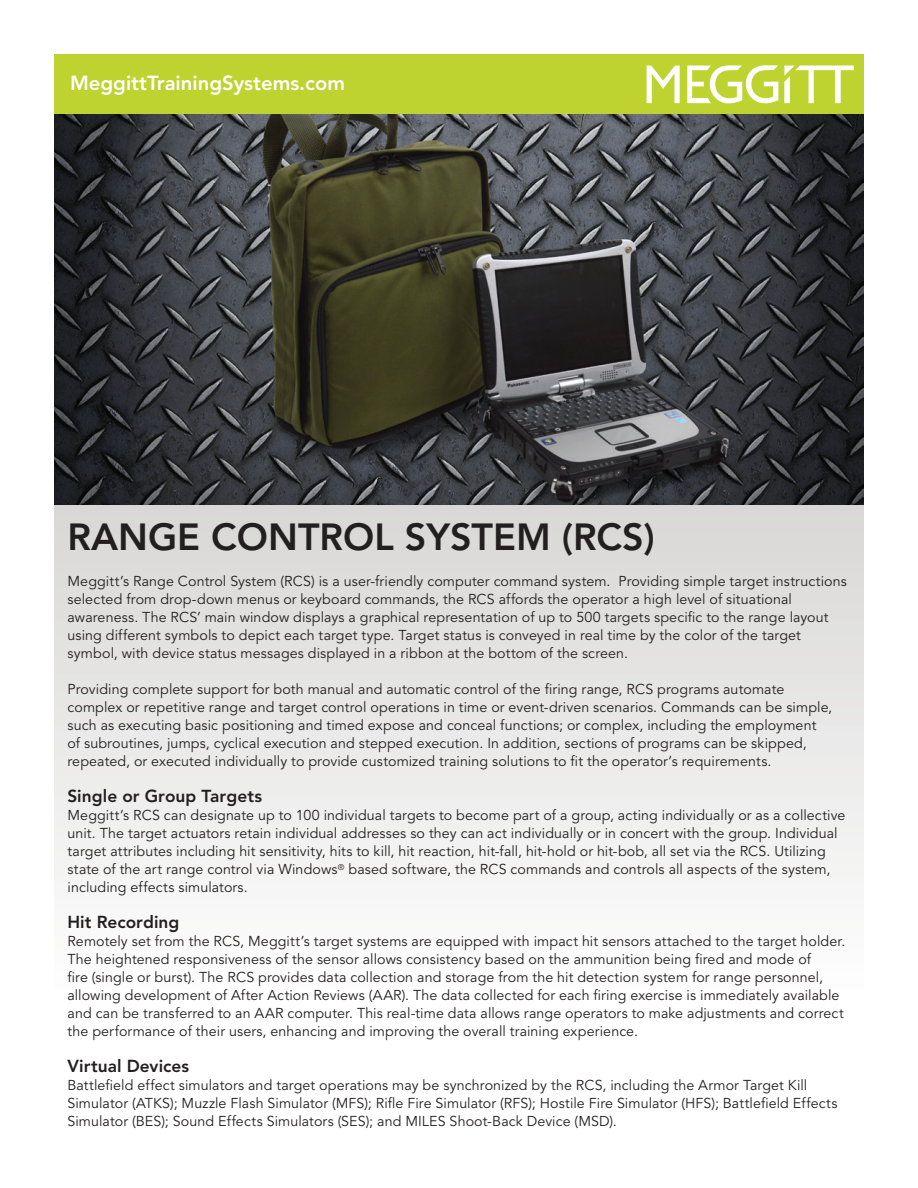
<style>
.page{position:relative;width:918px;height:1188px;background:#fff}
.page>*{position:absolute;margin:0;border:0;box-sizing:border-box;transform-origin:0 0}
.t1{font:800 37.5px "Avenir LT Std";color:#231f20}
.t2{font:800 20.25px "Avenir LT Std";color:#fff}
.t3{font:800 17.25px "Avenir LT Std";letter-spacing:.005em;color:#231f20}
.t4{font:14.25px/18px "Avenir LT Std";letter-spacing:.01em;color:#231f20}
</style>
<div class="page">
<div style="left:54px;top:502px;width:810px;height:632px;background:linear-gradient(to bottom,#d7d6d4,#fff)"></div>
<img style="left:54px;top:114px;width:810px;height:390px">
<div style="left:54px;top:54px;width:810px;height:60px;background:#bed330"></div>
<svg style="left:687px;top:65px;width:91px;height:39px"></svg>
<svg style="left:647px;top:66px;width:33px;height:37px"></svg>
<svg style="left:784px;top:66px;width:70px;height:37px"></svg>
<h2 class="t2" style="left:70px;top:71px;width:276px">MeggittTrainingSystems.com</h2>
<h1 class="t1" style="left:68px;top:515px;width:589px">RANGE CONTROL SYSTEM (RCS)</h1>
<p class="t4" style="left:68px;top:573px;width:781px">Meggitt’s Range Control System (RCS) is a user-friendly computer command system. Providing simple target instructions selected from drop-down menus or keyboard commands, the RCS affords the operator a high level of situational awareness. The RCS’ main window displays a graphical representation of up to 500 targets specific to the range layout using different symbols to depict each target type. Target status is conveyed in real time by the color of the target symbol, with device status messages displayed in a ribbon at the bottom of the screen.</p>
<p class="t4" style="left:68px;top:681px;width:766px">Providing complete support for both manual and automatic control of the firing range, RCS programs automate complex or repetitive range and target control operations in time or event-driven scenarios. Commands can be simple, such as executing basic positioning and timed expose and conceal functions; or complex, including the employment of subroutines, jumps, cyclical execution and stepped execution. In addition, sections of programs can be skipped, repeated, or executed individually to provide customized training solutions to fit the operator’s requirements.</p>
<p class="t3" style="left:68px;top:786px;width:196px">Single or Group Targets</p>
<p class="t4" style="left:68px;top:807px;width:780px">Meggitt’s RCS can designate up to 100 individual targets to become part of a group, acting individually or as a collective unit. The target actuators retain individual addresses so they can act individually or in concert with the group. Individual target attributes including hit sensitivity, hits to kill, hit reaction, hit-fall, hit-hold or hit-bob, all set via the RCS. Utilizing state of the art range control via Windows<sup>®</sup> based software, the RCS commands and controls all aspects of the system, including effects simulators.</p>
<p class="t3" style="left:68px;top:912px;width:113px">Hit Recording</p>
<p class="t4" style="left:68px;top:933px;width:779px">Remotely set from the RCS, Meggitt’s target systems are equipped with impact hit sensors attached to the target holder.<br>The heightened responsiveness of the sensor allows consistency based on the ammunition being fired and mode of<br>fire (single or burst). The RCS provides data collection and storage from the hit detection system for range personnel, allowing development of After Action Reviews (AAR). The data collected for each firing exercise is immediately available and can be transferred to an AAR computer. This real-time data allows range operators to make adjustments and correct the performance of their users, enhancing and improving the overall training experience.</p>
<p class="t3" style="left:68px;top:1056px;width:123px">Virtual Devices</p>
<p class="t4" style="left:68px;top:1077px;width:772px">Battlefield effect simulators and target operations may be synchronized by the RCS, including the Armor Target Kill<br>Simulator (ATKS); Muzzle Flash Simulator (MFS); Rifle Fire Simulator (RFS); Hostile Fire Simulator (HFS); Battlefield Effects<br>Simulator (BES); Sound Effects Simulators (SES); and MILES Shoot-Back Device (MSD).</p>
</div>
